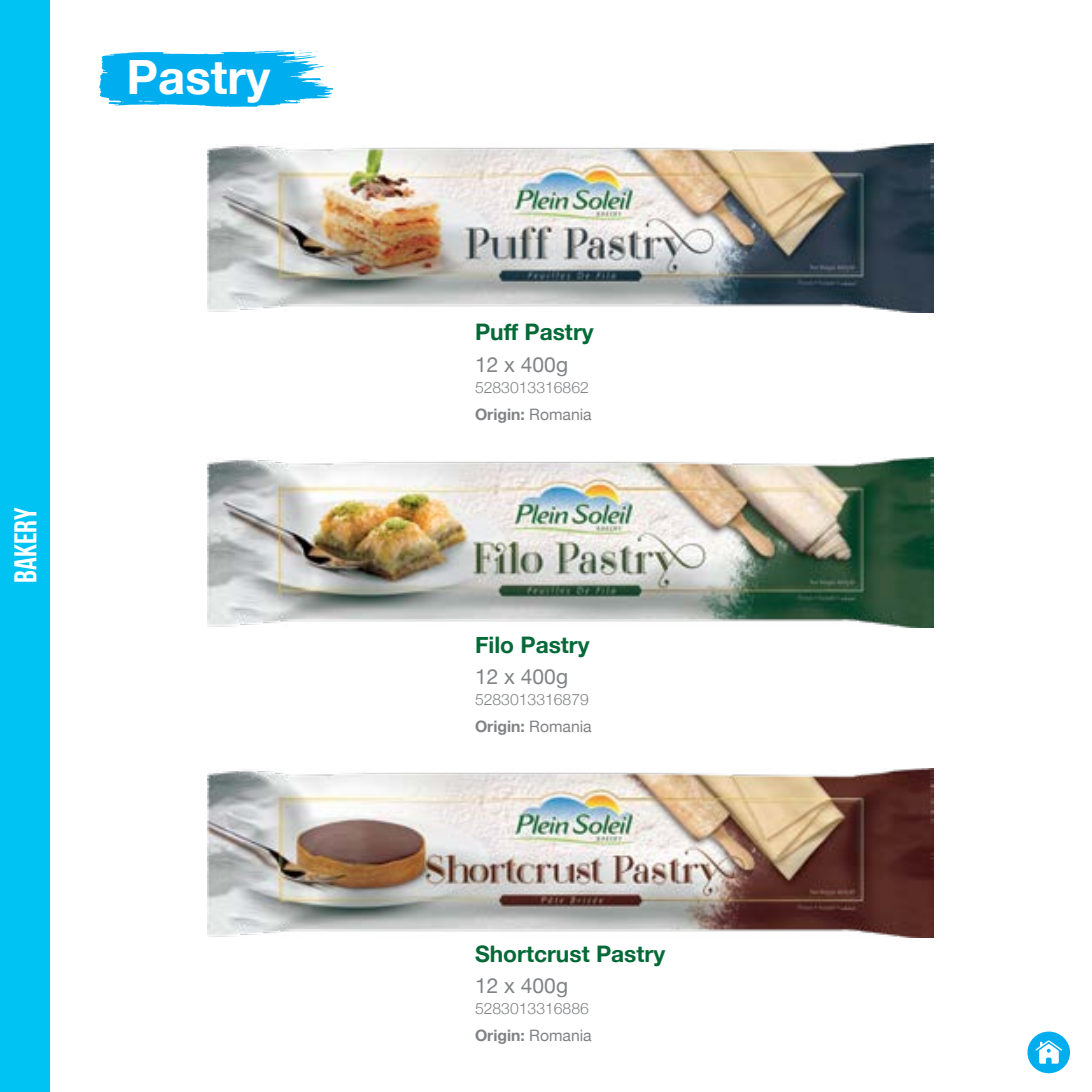
<style>
.page{position:relative;width:1092px;height:1092px;background:#fff}
.page>*{position:absolute;margin:0;border:0;box-sizing:border-box;transform-origin:0 0}
.t1{font:700 47.25px "Helvetica Neue";color:#fff}
.t2{font:31.5px "Bebas Neue";color:#fff}
.t3{font:700 22.75px "Helvetica Neue";color:#036a37}
.t4{font:21px "Helvetica Neue";color:#808285}
.t5{font:700 15.75px "Helvetica Neue";color:#808285}
.t6{font:300 15.75px "Helvetica Neue";color:#808285}
.s1{font-weight:400}
</style>
<div class="page">
<svg style="left:99px;top:50px;width:234px;height:57px"></svg>
<img style="left:207px;top:458px;width:726px;height:169px">
<img style="left:207px;top:143px;width:726px;height:170px">
<img style="left:207px;top:768px;width:726px;height:169px">
<div style="left:0;top:0;width:50px;height:1091px;background:#00c2f3"></div>
<div style="left:1027px;top:1031px;width:42px;height:42px;background:#00aeef;border-radius:50%"></div>
<svg style="left:1035px;top:1040px;width:26px;height:23px"></svg>
<h1 class="t1" style="left:127px;top:41px;width:145px">Pastry</h1>
<h2 class="t2" style="left:8px;top:582px;width:77px;rotate:-90deg">Bakery</h2>
<h3 class="t3" style="left:475px;top:314px;width:120px">Puff Pastry</h3>
<h3 class="t4" style="left:475px;top:349px;width:94px">12 x 400g</h3>
<p class="t6" style="left:475px;top:374px;width:115px">5283013316862</p>
<p class="t5" style="left:475px;top:402px;width:118px">Origin: <span class="s1">Romania</span></p>
<h3 class="t3" style="left:475px;top:627px;width:116px">Filo Pastry</h3>
<h3 class="t4" style="left:475px;top:661px;width:94px">12 x 400g</h3>
<p class="t6" style="left:475px;top:686px;width:115px">5283013316879</p>
<p class="t5" style="left:475px;top:714px;width:118px">Origin: <span class="s1">Romania</span></p>
<h3 class="t3" style="left:475px;top:935px;width:192px">Shortcrust Pastry</h3>
<h3 class="t4" style="left:475px;top:970px;width:94px">12 x 400g</h3>
<p class="t6" style="left:475px;top:995px;width:115px">5283013316886</p>
<p class="t5" style="left:475px;top:1023px;width:118px">Origin: <span class="s1">Romania</span></p>
</div>
